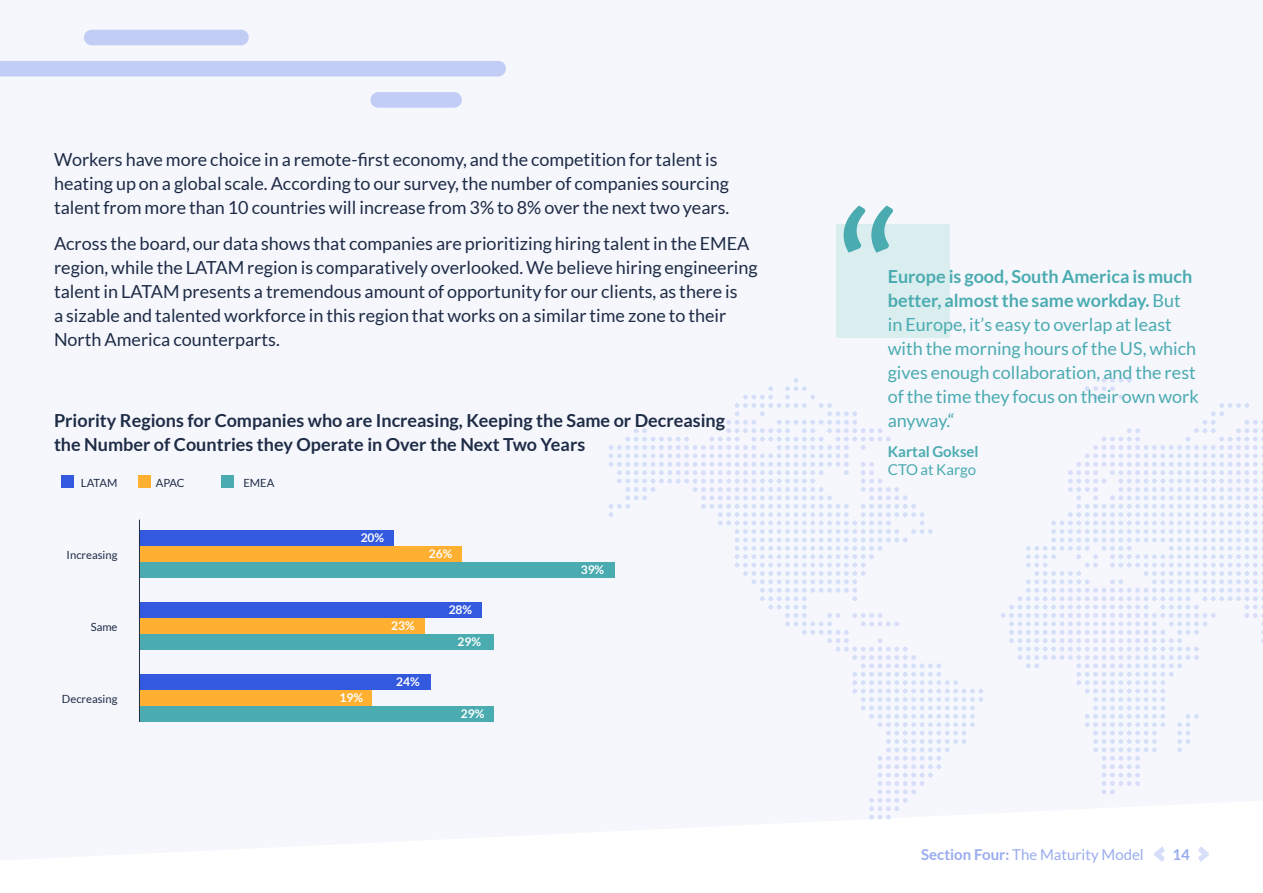
<style>
.page{position:relative;width:1263px;height:893px;background:#f5f7fd}
.page>*{position:absolute;margin:0;border:0;box-sizing:border-box;transform-origin:0 0}
.t1{font:18px/24px "Lato";color:#1f2c46}
.t2{font:18px/24px "Lato";color:#4aabb0}
.t3{font:700 18px/24px "Lato";color:#1f2c46}
.t4{font:15px "Lato";color:#99acef}
.t5{font:700 15px "Lato";color:#4aabb0}
.t6{font:15px "Lato";color:#4aabb0}
.t7{font:700 15px "Lato";color:#99acef}
.t8{font:700 12px "Lato";color:#fff}
.t9{font:11.25px "Lato";color:#1f2c46}
.s1{font-weight:700}
</style>
<div class="page">
<svg style="left:1154px;top:847px;width:55px;height:15px"></svg>
<svg style="left:609px;top:378px;width:654px;height:441px"></svg>
<div style="left:0;top:61px;width:506px;height:16px;background:#c2cdf5"></div>
<div style="left:84px;top:30px;width:165px;height:15px;background:#c2cdf5;border-radius:8px"></div>
<div style="left:370px;top:92px;width:92px;height:16px;background:#c2cdf5;border-radius:8px"></div>
<div style="left:836px;top:224px;width:114px;height:114px;background:#dbeeef"></div>
<svg style="left:844px;top:206px;width:49px;height:47px"></svg>
<div style="left:62px;top:476px;width:12px;height:12px;background:#3359df"></div>
<div style="left:138px;top:476px;width:12px;height:12px;background:#ffb030"></div>
<div style="left:222px;top:476px;width:12px;height:12px;background:#4aabb0"></div>
<div style="left:139px;top:530px;width:255px;height:16px;background:#3359df"></div>
<div style="left:139px;top:546px;width:323px;height:16px;background:#ffb030"></div>
<div style="left:139px;top:562px;width:476px;height:16px;background:#4aabb0"></div>
<div style="left:139px;top:602px;width:343px;height:16px;background:#3359df"></div>
<div style="left:139px;top:618px;width:285px;height:16px;background:#ffb030"></div>
<div style="left:139px;top:634px;width:354px;height:16px;background:#4aabb0"></div>
<div style="left:139px;top:674px;width:291px;height:16px;background:#3359df"></div>
<div style="left:139px;top:690px;width:233px;height:16px;background:#ffb030"></div>
<div style="left:139px;top:706px;width:354px;height:16px;background:#4aabb0"></div>
<hr style="left:139px;top:520px;width:1px;height:202px;background:#1f2c46">
<p class="t1" style="left:54px;top:147px;width:677px">Workers have more choice in a remote-first economy, and the competition for talent is heating up on a global scale. According to our survey, the number of companies sourcing talent from more than 10 countries will increase from 3% to 8% over the next two years.</p>
<p class="t1" style="left:54px;top:231px;width:705px">Across the board, our data shows that companies are prioritizing hiring talent in the EMEA region, while the LATAM region is comparatively overlooked. We believe hiring engineering talent in LATAM presents a tremendous amount of opportunity for our clients, as there is<br>a sizable and talented workforce in this region that works on a similar time zone to their North America counterparts.</p>
<p class="t3" style="left:54px;top:408px;width:672px">Priority Regions for Companies who are Increasing, Keeping the Same or Decreasing the Number of Countries they Operate in Over the Next Two Years</p>
<p class="t9" style="left:81px;top:476px;width:38px">LATAM</p>
<p class="t9" style="left:156px;top:476px;width:30px">APAC</p>
<p class="t9" style="left:243px;top:476px;width:33px">EMEA</p>
<p class="t8" style="left:361px;top:531px;width:25px">20%</p>
<p class="t9" style="left:67px;top:548px;width:52px">Increasing</p>
<p class="t8" style="left:429px;top:547px;width:25px">26%</p>
<p class="t8" style="left:581px;top:562px;width:25px">39%</p>
<p class="t8" style="left:449px;top:603px;width:25px">28%</p>
<p class="t9" style="left:91px;top:620px;width:28px">Same</p>
<p class="t8" style="left:391px;top:619px;width:25px">23%</p>
<p class="t8" style="left:457px;top:634px;width:25px">29%</p>
<p class="t8" style="left:396px;top:675px;width:25px">24%</p>
<p class="t9" style="left:62px;top:692px;width:57px">Decreasing</p>
<p class="t8" style="left:339px;top:690px;width:25px">19%</p>
<p class="t8" style="left:461px;top:706px;width:25px">29%</p>
<p class="t2" style="left:888px;top:265px;width:313px"><span class="s1">Europe is good, South America is much better, almost the same workday.</span> But in Europe, it’s easy to overlap at least with the morning hours of the US, which gives enough collaboration, and the rest of the time they focus on their own work anyway.“</p>
<p class="t5" style="left:888px;top:443px;width:92px">Kartal Goksel</p>
<p class="t6" style="left:888px;top:461px;width:90px">CTO at Kargo</p>
<p class="t4" style="left:921px;top:846px;width:224px"><span class="s1">Section Four:</span> The Maturity Model</p>
<p class="t7" style="left:1172px;top:846px;width:19px">14</p>
</div>
